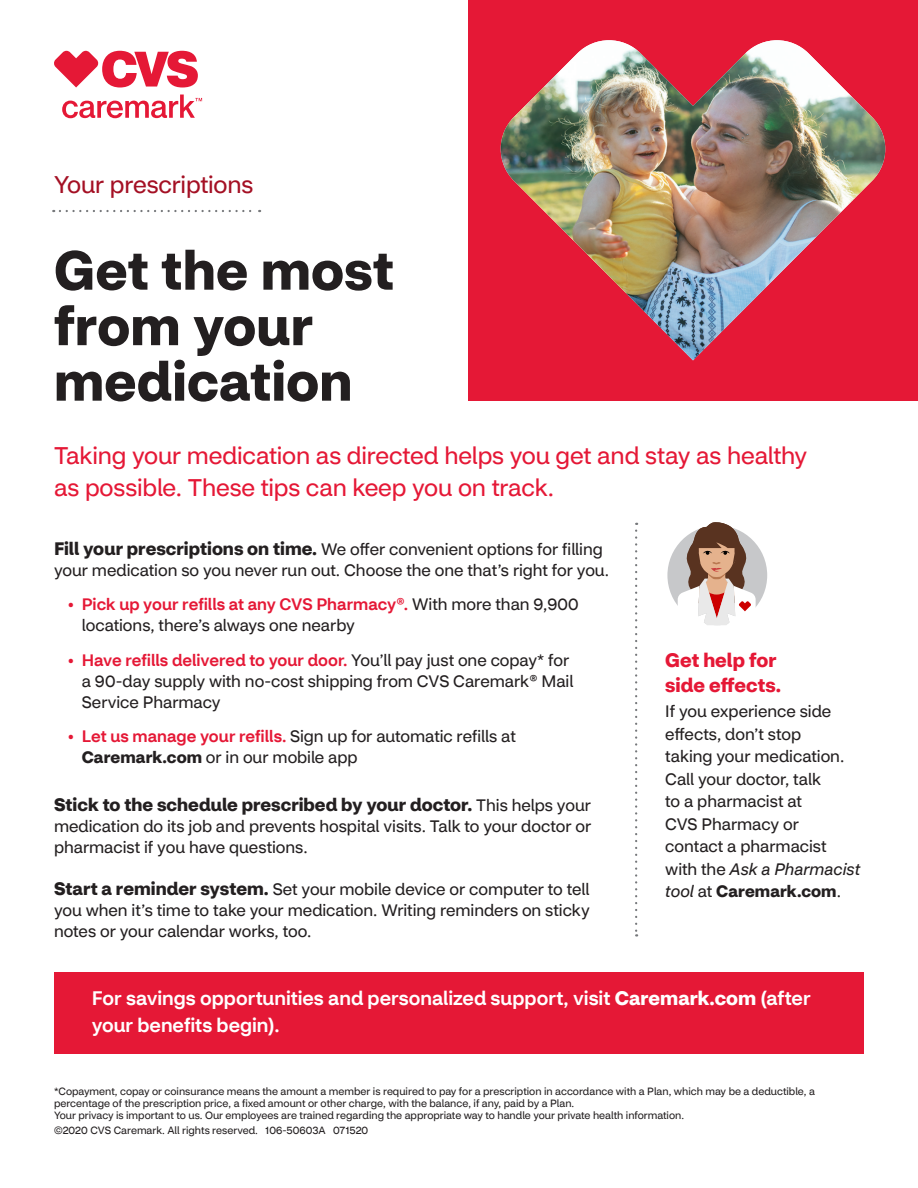
<style>
.page{position:relative;width:918px;height:1188px;background:#fff}
.page>*{position:absolute;margin:0;border:0;box-sizing:border-box;transform-origin:0 0}
.t1{font:700 54px/55.5px "CVS Health Sans";letter-spacing:.005em;color:#231f20}
.t2{font:24px/31.5px "CVS Health Sans";letter-spacing:-.005em;color:#e51836}
.t3{font:24px "CVS Health Sans";letter-spacing:-.005em;color:#a41024}
.t4{font:500 19.5px/27px "CVS Health Sans";color:#fff}
.t5{font:700 19.5px/25.5px "CVS Health Sans";color:#e51836}
.Body_Copy{font:700 18px "CVS Health Sans";color:#231f20}
.Body_Copy-2{font:16.5px/21px "CVS Health Sans";color:#231f20}
.CTA{font:16.5px/22.5px "CVS Health Sans";color:#231f20}
.t6{font:10.5px/12px "CVS Health Sans";color:#231f20}
.s1{font-weight:700;font-size:18px}
.s2{font-weight:500;color:#e51836}
.s3{font-weight:700}
.s4{font-weight:400;font-size:16.5px}
.s5{font-style:italic}
</style>
<div class="page">
<svg style="left:54px;top:51px;width:148px;height:67px"></svg>
<div style="left:468px;top:0;width:450px;height:401px;background:#e51836"></div>
<svg style="left:60px;top:210px;width:200px;height:2px"></svg>
<svg style="left:635px;top:531px;width:2px;height:406px"></svg>
<div style="left:667px;top:525px;width:100px;height:100px;background:#c7c8ca;border-radius:50%"></div>
<svg style="left:678px;top:522px;width:78px;height:103px"></svg>
<img style="left:500px;top:40px;width:386px;height:320px">
<div style="left:54px;top:972px;width:810px;height:81px;background:#e51836"></div>
<p class="t3" style="left:54px;top:170px;width:201px">Your prescriptions</p>
<p class="t1" style="left:54px;top:243px;width:341px">Get the most from your medication</p>
<p class="t2" style="left:54px;top:440px;width:755px">Taking your medication as directed helps you get and stay as healthy as possible. These tips can keep you on track.</p>
<p class="Body_Copy-2" style="left:54px;top:539px;width:557px"><span class="s1">Fill your prescriptions on time.</span> We offer convenient options for filling your medication so you never run out. Choose the one that’s right for you.</p>
<p class="Body_Copy-2" style="left:82px;top:594px;width:499px;text-indent:-14px"><span class="s2">• Pick up your refills at any CVS Pharmacy®.</span> With more than 9,900 locations, there’s always one nearby</p>
<p class="Body_Copy-2" style="left:82px;top:650px;width:493px;text-indent:-14px"><span class="s2">• Have refills delivered to your door.</span> You’ll pay just one copay* for a 90-day supply with no-cost shipping from CVS Caremark® Mail<br>Service Pharmacy</p>
<p class="Body_Copy-2" style="left:82px;top:726px;width:436px;text-indent:-14px"><span class="s2">• Let us manage your refills.</span> Sign up for automatic refills at<br><span class="s3">Caremark.com</span> or in our mobile app</p>
<p class="Body_Copy" style="left:54px;top:794px;width:539px">Stick to the schedule prescribed by your doctor. <span class="s4">This helps your</span></p>
<p class="Body_Copy-2" style="left:54px;top:816px;width:539px">medication do its job and prevents hospital visits. Talk to your doctor or pharmacist if you have questions.</p>
<p class="Body_Copy-2" style="left:54px;top:878px;width:538px;text-align:justify"><span class="s1">Start a reminder system.</span> Set your mobile device or computer to tell you when it’s time to take your medication. Writing reminders on sticky notes or your calendar works, too.</p>
<h4 class="t5" style="left:665px;top:647px;width:117px">Get help for side effects.</h4>
<p class="CTA" style="left:665px;top:700px;width:197px">If you experience side effects, don’t stop<br>taking your medication.<br>Call your doctor, talk<br>to a pharmacist at<br>CVS Pharmacy or contact a pharmacist with the <span class="s5">Ask a Pharmacist tool</span> at <span class="s3">Caremark.com</span>.</p>
<p class="t4" style="left:92px;top:984px;width:720px">For savings opportunities and personalized support, visit <span class="s3">Caremark.com</span> (after your benefits begin).</p>
<p class="t6" style="left:54px;top:1086px;width:763px">*Copayment, copay or coinsurance means the amount a member is required to pay for a prescription in accordance with a Plan, which may be a deductible, a percentage of the prescription price, a fixed amount or other charge, with the balance, if any, paid by a Plan.<br>Your privacy is important to us. Our employees are trained regarding the appropriate way to handle your private health information.</p>
<p class="t6" style="left:54px;top:1124px;width:316px">©2020 CVS Caremark. All rights reserved. 106-50603A 071520</p>
</div>
